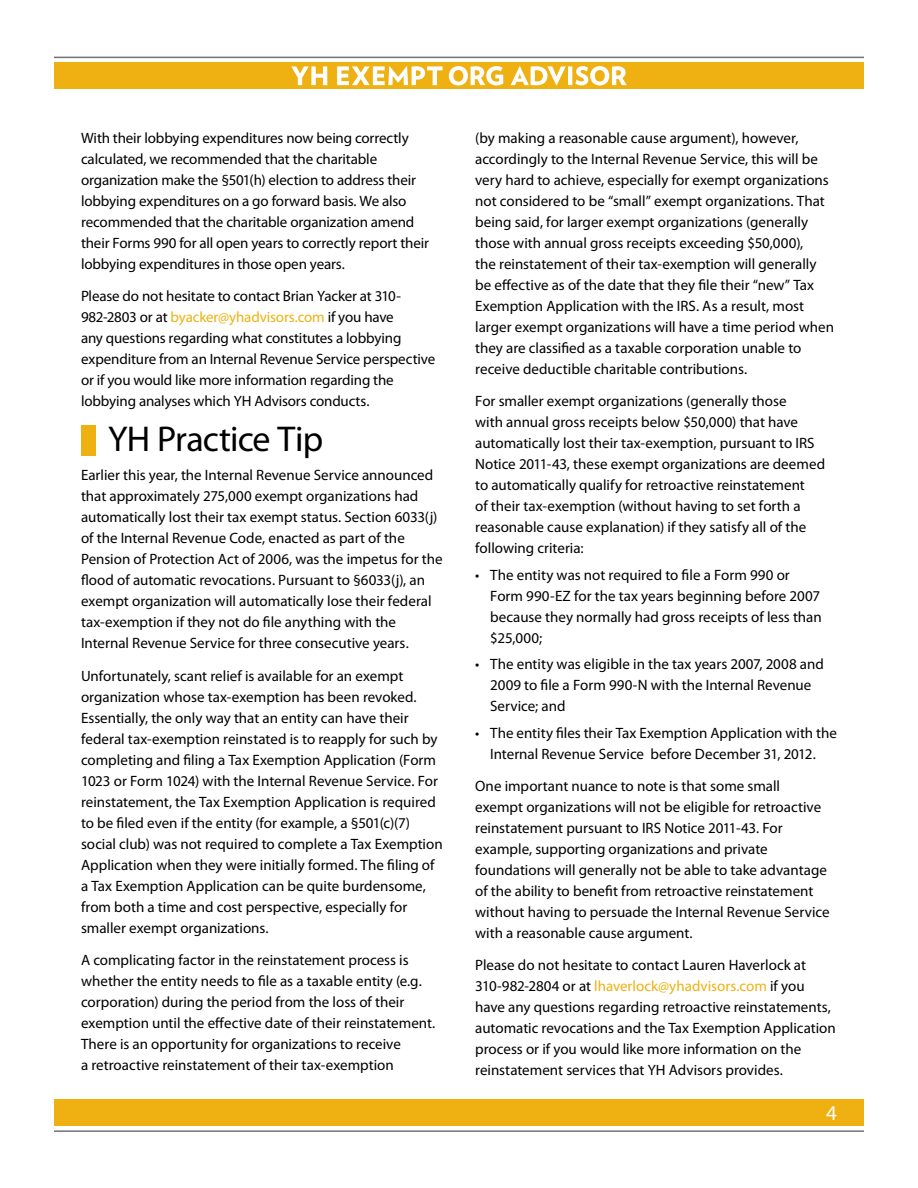
<style>
.page{position:relative;width:918px;height:1188px;background:#fff}
.page>*{position:absolute;margin:0;border:0;box-sizing:border-box;transform-origin:0 0}
.t1{font:36px "Myriad Pro";letter-spacing:-.02em;color:#000}
.t2{font:21px "Myriad Pro";color:#fff}
.t3{font:15px/21px "Myriad Pro";color:#000}
.s1{color:#eeb111}
</style>
<div class="page">
<div style="left:54px;top:62px;width:810px;height:27px;background:#eeb111"></div>
<svg style="left:291px;top:66px;width:336px;height:19px"></svg>
<hr style="left:54px;top:57px;width:810px;height:1px;background:#717073">
<div style="left:54px;top:1099px;width:810px;height:27px;background:#eeb111"></div>
<hr style="left:54px;top:1130px;width:810px;height:2px;background:#717073">
<div style="left:81px;top:426px;width:15px;height:30px;background:#eeb111"></div>
<p class="t3" style="left:81px;top:127px;width:350px">With their lobbying expenditures now being correctly calculated, we recommended that the charitable organization make the §501(h) election to address their lobbying expenditures on a go forward basis. We also recommended that the charitable organization amend their Forms 990 for all open years to correctly report their lobbying expenditures in those open years.</p>
<p class="t3" style="left:81px;top:286px;width:356px">Please do not hesitate to contact Brian Yacker at 310- 982-2803 or at <span class="s1">byacker@yhadvisors.com</span> if you have<br>any questions regarding what constitutes a lobbying expenditure from an Internal Revenue Service perspective or if you would like more information regarding the lobbying analyses which YH Advisors conducts.</p>
<h1 class="t1" style="left:108px;top:417px;width:217px">YH Practice Tip</h1>
<p class="t3" style="left:81px;top:465px;width:363px">Earlier this year, the Internal Revenue Service announced that approximately 275,000 exempt organizations had automatically lost their tax exempt status. Section 6033(j) of the Internal Revenue Code, enacted as part of the Pension of Protection Act of 2006, was the impetus for the flood of automatic revocations. Pursuant to §6033(j), an exempt organization will automatically lose their federal tax-exemption if they not do file anything with the Internal Revenue Service for three consecutive years.</p>
<p class="t3" style="left:81px;top:665px;width:363px">Unfortunately, scant relief is available for an exempt organization whose tax-exemption has been revoked.<br>Essentially, the only way that an entity can have their federal tax-exemption reinstated is to reapply for such by completing and filing a Tax Exemption Application (Form 1023 or Form 1024) with the Internal Revenue Service. For reinstatement, the Tax Exemption Application is required to be filed even if the entity (for example, a §501(c)(7) social club) was not required to complete a Tax Exemption Application when they were initially formed. The filing of a Tax Exemption Application can be quite burdensome, from both a time and cost perspective, especially for smaller exempt organizations.</p>
<p class="t3" style="left:81px;top:949px;width:356px">A complicating factor in the reinstatement process is whether the entity needs to file as a taxable entity (e.g. corporation) during the period from the loss of their exemption until the effective date of their reinstatement.<br>There is an opportunity for organizations to receive<br>a retroactive reinstatement of their tax-exemption</p>
<p class="t3" style="left:475px;top:127px;width:360px">(by making a reasonable cause argument), however, accordingly to the Internal Revenue Service, this will be very hard to achieve, especially for exempt organizations not considered to be “small” exempt organizations. That being said, for larger exempt organizations (generally those with annual gross receipts exceeding $50,000),<br>the reinstatement of their tax-exemption will generally be effective as of the date that they file their “new” Tax Exemption Application with the IRS. As a result, most larger exempt organizations will have a time period when they are classified as a taxable corporation unable to receive deductible charitable contributions.</p>
<p class="t3" style="left:475px;top:391px;width:351px">For smaller exempt organizations (generally those<br>with annual gross receipts below $50,000) that have automatically lost their tax-exemption, pursuant to IRS Notice 2011-43, these exempt organizations are deemed to automatically qualify for retroactive reinstatement<br>of their tax-exemption (without having to set forth a reasonable cause explanation) if they satisfy all of the following criteria:</p>
<p class="t3" style="left:490px;top:564px;width:333px;text-indent:-15px">• The entity was not required to file a Form 990 or Form 990-EZ for the tax years beginning before 2007 because they normally had gross receipts of less than $25,000;</p>
<p class="t3" style="left:490px;top:653px;width:335px;text-indent:-15px">• The entity was eligible in the tax years 2007, 2008 and<br>2009 to file a Form 990-N with the Internal Revenue<br>Service; and</p>
<p class="t3" style="left:475px;top:722px;width:363px;text-align:center">• The entity files their Tax Exemption Application with the<br>Internal Revenue Service before December 31, 2012.</p>
<p class="t3" style="left:475px;top:775px;width:356px">One important nuance to note is that some small exempt organizations will not be eligible for retroactive reinstatement pursuant to IRS Notice 2011-43. For example, supporting organizations and private foundations will generally not be able to take advantage of the ability to benefit from retroactive reinstatement without having to persuade the Internal Revenue Service with a reasonable cause argument.</p>
<p class="t3" style="left:475px;top:955px;width:362px">Please do not hesitate to contact Lauren Haverlock at 310-982-2804 or at <span class="s1">lhaverlock@yhadvisors.com</span> if you have any questions regarding retroactive reinstatements, automatic revocations and the Tax Exemption Application process or if you would like more information on the reinstatement services that YH Advisors provides.</p>
<h2 class="t2" style="left:826px;top:1100px;width:12px">4</h2>
</div>
